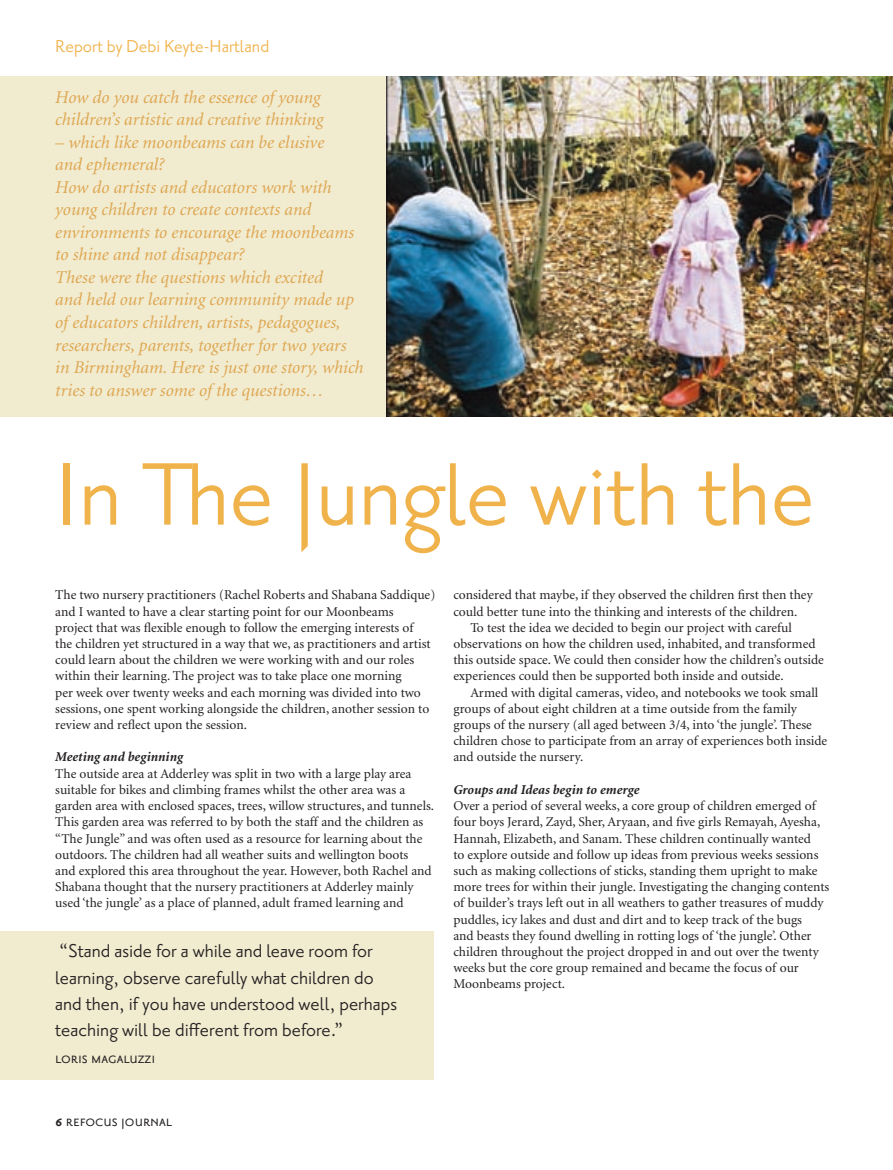
<style>
.page{position:relative;width:893px;height:1170px;background:#fff}
.page>*{position:absolute;margin:0;border:0;box-sizing:border-box;transform-origin:0 0}
.t1{font:108px "Priori San";color:#f0b34b}
.t2{font:22.5px/26.2px "Priori San";color:#231f20}
.t3{font:21px "Priori San";color:#f0b34b}
.t4{font:italic 18px/22.5px "Minion";color:#dea751}
.t5{font:18px "Priori San Regular SC";color:#231f20}
.t6{font:13.5px/16.2px "Minion";color:#231f20}
.t7{font:italic 700 13.5px "Minion";color:#231f20}
.s1{font-family:"Priori San Bold SC"}
</style>
<div class="page">
<div style="left:0;top:77px;width:387px;height:340px;background:#f1ebd0"></div>
<div style="left:0;top:931px;width:434px;height:148px;background:#f1ebd0"></div>
<img style="left:387px;top:77px;width:506px;height:340px">
<h3 class="t3" style="left:55px;top:35px;width:215px">Report by Debi Keyte-Hartland</h3>
<h3 class="t4" style="left:55px;top:86px;width:270px">How do you catch the essence of young children’s artistic and creative thinking</h3>
<p class="t4" style="left:55px;top:131px;width:310px">– which like moonbeams can be elusive<br>and ephemeral?<br>How do artists and educators work with young children to create contexts and environments to encourage the moonbeams to shine and not disappear?<br>These were the questions which excited<br>and held our learning community made up of educators children, artists, pedagogues, researchers, parents, together for two years in Birmingham. Here is just one story, which tries to answer some of the questions…</p>
<h1 class="t1" style="left:55px;top:437px;width:761px">In The Jungle with the</h1>
<p class="t6" style="left:55px;top:587px;width:382px">The two nursery practitioners (Rachel Roberts and Shabana Saddique) and I wanted to have a clear starting point for our Moonbeams<br>project that was flexible enough to follow the emerging interests of<br>the children yet structured in a way that we, as practitioners and artist could learn about the children we were working with and our roles within their learning. The project was to take place one morning<br>per week over twenty weeks and each morning was divided into two sessions, one spent working alongside the children, another session to review and reflect upon the session.</p>
<p class="t7" style="left:55px;top:750px;width:129px">Meeting and beginning</p>
<p class="t6" style="left:55px;top:765px;width:380px">The outside area at Adderley was split in two with a large play area suitable for bikes and climbing frames whilst the other area was a garden area with enclosed spaces, trees, willow structures, and tunnels.<br>This garden area was referred to by both the staff and the children as “The Jungle” and was often used as a resource for learning about the outdoors. The children had all weather suits and wellington boots<br>and explored this area throughout the year. However, both Rachel and Shabana thought that the nursery practitioners at Adderley mainly used ‘the jungle’ as a place of planned, adult framed learning and</p>
<h2 class="t2" style="left:55px;top:938px;width:343px">“Stand aside for a while and leave room for learning, observe carefully what children do and then, if you have understood well, perhaps teaching will be different from before.”</h2>
<h3 class="t5" style="left:55px;top:1047px;width:102px">loris magaluzzi</h3>
<p class="t6" style="left:453px;top:587px;width:361px">considered that maybe, if they observed the children first then they</p>
<p class="t6" style="left:453px;top:603px;width:345px">could better tune into the thinking and interests of the children.</p>
<p class="t6" style="left:470px;top:620px;width:323px">To test the idea we decided to begin our project with careful</p>
<p class="t6" style="left:453px;top:636px;width:364px">observations on how the children used, inhabited, and transformed</p>
<p class="t6" style="left:453px;top:652px;width:372px">this outside space. We could then consider how the children’s outside</p>
<p class="t6" style="left:453px;top:668px;width:332px">experiences could then be supported both inside and outside.</p>
<p class="t6" style="left:470px;top:684px;width:349px">Armed with digital cameras, video, and notebooks we took small</p>
<p class="t6" style="left:453px;top:701px;width:345px">groups of about eight children at a time outside from the family</p>
<p class="t6" style="left:453px;top:717px;width:360px">groups of the nursery (all aged between 3/4, into ‘the jungle’. These</p>
<p class="t6" style="left:453px;top:733px;width:375px">children chose to participate from an array of experiences both inside</p>
<p class="t6" style="left:453px;top:749px;width:131px">and outside the nursery.</p>
<p class="t7" style="left:453px;top:782px;width:188px">Groups and Ideas begin to emerge</p>
<p class="t6" style="left:453px;top:798px;width:377px">Over a period of several weeks, a core group of children emerged of four boys Jerard, Zayd, Sher, Aryaan, and five girls Remayah, Ayesha, Hannah, Elizabeth, and Sanam. These children continually wanted<br>to explore outside and follow up ideas from previous weeks sessions such as making collections of sticks, standing them upright to make more trees for within their jungle. Investigating the changing contents of builder’s trays left out in all weathers to gather treasures of muddy puddles, icy lakes and dust and dirt and to keep track of the bugs<br>and beasts they found dwelling in rotting logs of ‘the jungle’. Other children throughout the project dropped in and out over the twenty weeks but the core group remained and became the focus of our Moonbeams project.</p>
<h3 class="t5" style="left:55px;top:1111px;width:118px"><span class="s1">6</span> refocus journal</h3>
</div>
